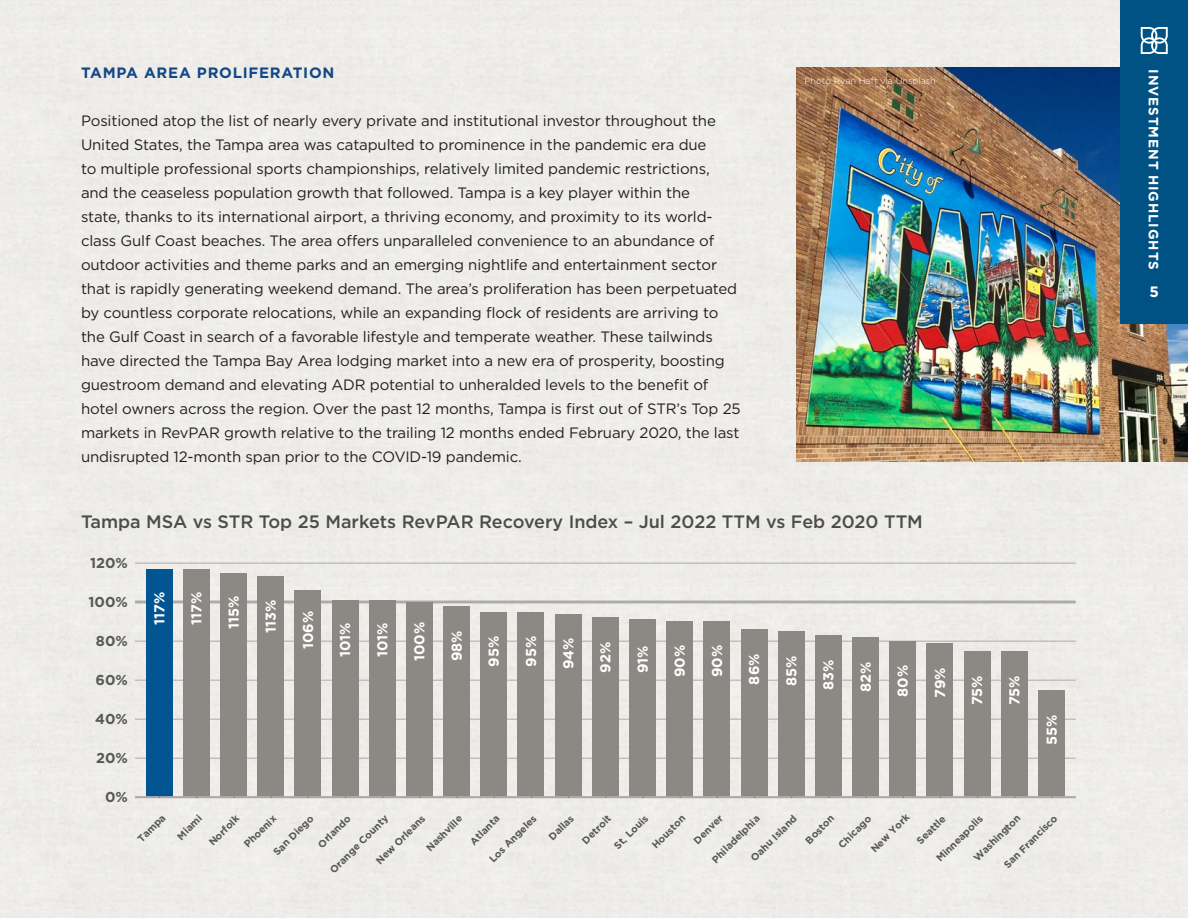
<style>
.page{position:relative;width:1188px;height:918px;background:#eeece9}
.page>*{position:absolute;margin:0;border:0;box-sizing:border-box;transform-origin:0 0}
.t1{font:700 34.5px "Gotham";color:#231f20}
.t2{font:500 18px "Gotham";color:#4b4c4d}
.t3{font:15px/24px "Gotham";letter-spacing:-.01em;color:#231f20}
.t4{font:700 15px "Gotham";letter-spacing:.05em;color:#124886}
.t5{font:700 15px "Gotham";color:#fff}
.t6{font:700 14.4px "Gotham";color:#fff}
.t7{font:700 14.4px "Gotham";color:#57585a}
.t8{font:700 13.5px "Gotham";letter-spacing:.065em;color:#fff}
.t9{font:700 10.05px "Gotham";color:#57585a}
.t10{font:300 9px "Gotham";color:#fff}
</style>
<div class="page">
<hr style="left:135px;top:601px;width:941px;height:2px;background:#ababab">
<hr style="left:135px;top:758px;width:941px;height:1px;background:#ababab">
<hr style="left:135px;top:719px;width:941px;height:1px;background:#ababab">
<hr style="left:135px;top:680px;width:941px;height:1px;background:#ababab">
<hr style="left:135px;top:641px;width:941px;height:1px;background:#ababab">
<hr style="left:135px;top:563px;width:941px;height:1px;background:#ababab">
<div style="left:146px;top:569px;width:26px;height:228px;background:#015591"></div>
<div style="left:183px;top:569px;width:26px;height:228px;background:#8c8984"></div>
<div style="left:221px;top:573px;width:26px;height:224px;background:#8c8984"></div>
<div style="left:258px;top:577px;width:26px;height:220px;background:#8c8984"></div>
<div style="left:295px;top:590px;width:26px;height:207px;background:#8c8984"></div>
<div style="left:332px;top:600px;width:26px;height:197px;background:#8c8984"></div>
<div style="left:369px;top:600px;width:26px;height:197px;background:#8c8984"></div>
<div style="left:406px;top:602px;width:26px;height:195px;background:#8c8984"></div>
<div style="left:444px;top:606px;width:26px;height:191px;background:#8c8984"></div>
<div style="left:481px;top:612px;width:26px;height:185px;background:#8c8984"></div>
<div style="left:518px;top:612px;width:26px;height:185px;background:#8c8984"></div>
<div style="left:555px;top:614px;width:26px;height:183px;background:#8c8984"></div>
<div style="left:592px;top:618px;width:26px;height:179px;background:#8c8984"></div>
<div style="left:630px;top:620px;width:26px;height:177px;background:#8c8984"></div>
<div style="left:667px;top:622px;width:26px;height:175px;background:#8c8984"></div>
<div style="left:704px;top:622px;width:26px;height:175px;background:#8c8984"></div>
<div style="left:741px;top:629px;width:26px;height:168px;background:#8c8984"></div>
<div style="left:778px;top:631px;width:26px;height:166px;background:#8c8984"></div>
<div style="left:815px;top:635px;width:26px;height:162px;background:#8c8984"></div>
<div style="left:853px;top:637px;width:26px;height:160px;background:#8c8984"></div>
<div style="left:890px;top:641px;width:26px;height:156px;background:#8c8984"></div>
<div style="left:927px;top:643px;width:26px;height:154px;background:#8c8984"></div>
<div style="left:964px;top:651px;width:26px;height:146px;background:#8c8984"></div>
<div style="left:1001px;top:651px;width:26px;height:146px;background:#8c8984"></div>
<div style="left:1038px;top:690px;width:27px;height:107px;background:#8c8984"></div>
<hr style="left:135px;top:796px;width:941px;height:2px;background:#ababab">
<img style="left:796px;top:68px;width:392px;height:394px">
<div style="left:1120px;top:0;width:68px;height:324px;background:#005285"></div>
<svg style="left:1141px;top:27px;width:27px;height:27px"></svg>
<p class="t4" style="left:81px;top:63px;width:255px">TAMPA AREA PROLIFERATION</p>
<p class="t3" style="left:81px;top:108px;width:661px">Positioned atop the list of nearly every private and institutional investor throughout the United States, the Tampa area was catapulted to prominence in the pandemic era due<br>to multiple professional sports championships, relatively limited pandemic restrictions, and the ceaseless population growth that followed. Tampa is a key player within the<br>state, thanks to its international airport, a thriving economy, and proximity to its world&shy;class Gulf Coast beaches. The area offers unparalleled convenience to an abundance of outdoor activities and theme parks and an emerging nightlife and entertainment sector that is rapidly generating weekend demand. The area’s proliferation has been perpetuated by countless corporate relocations, while an expanding flock of residents are arriving to the Gulf Coast in search of a favorable lifestyle and temperate weather. These tailwinds have directed the Tampa Bay Area lodging market into a new era of prosperity, boosting guestroom demand and elevating ADR potential to unheralded levels to the benefit of hotel owners across the region. Over the past 12 months, Tampa is first out of STR’s Top 25 markets in RevPAR growth relative to the trailing 12 months ended February 2020, the last undisrupted 12-month span prior to the COVID-19 pandemic.</p>
<h1 class="t1" style="left:96px;top:161px;width:539px">1 Top 25 Recovery Comparison</h1>
<p class="t10" style="left:805px;top:75px;width:133px">Photo Ryan Haft via Unsplash</p>
<p class="t2" style="left:81px;top:510px;width:843px">Tampa MSA vs STR Top 25 Markets RevPAR Recovery Index – Jul 2022 TTM vs Feb 2020 TTM</p>
<p class="t7" style="left:89px;top:514px;width:40px">140%</p>
<p class="t7" style="left:90px;top:553px;width:39px">120%</p>
<p class="t7" style="left:88px;top:592px;width:41px">100%</p>
<p class="t7" style="left:96px;top:631px;width:33px">80%</p>
<p class="t7" style="left:96px;top:670px;width:34px">60%</p>
<p class="t7" style="left:95px;top:709px;width:34px">40%</p>
<p class="t7" style="left:96px;top:748px;width:33px">20%</p>
<p class="t6" style="left:150px;top:625px;width:35px;rotate:-90deg">117%</p>
<p class="t6" style="left:187px;top:625px;width:35px;rotate:-90deg">117%</p>
<p class="t6" style="left:224px;top:629px;width:35px;rotate:-90deg">115%</p>
<p class="t6" style="left:261px;top:633px;width:35px;rotate:-90deg">113%</p>
<p class="t6" style="left:298px;top:649px;width:40px;rotate:-90deg">106%</p>
<p class="t6" style="left:336px;top:657px;width:36px;rotate:-90deg">101%</p>
<p class="t6" style="left:373px;top:657px;width:36px;rotate:-90deg">101%</p>
<p class="t6" style="left:410px;top:661px;width:41px;rotate:-90deg">100%</p>
<p class="t6" style="left:447px;top:661px;width:32px;rotate:-90deg">98%</p>
<p class="t6" style="left:484px;top:667px;width:32px;rotate:-90deg">95%</p>
<p class="t6" style="left:522px;top:667px;width:32px;rotate:-90deg">95%</p>
<p class="t6" style="left:559px;top:669px;width:33px;rotate:-90deg">94%</p>
<p class="t6" style="left:596px;top:673px;width:32px;rotate:-90deg">92%</p>
<p class="t6" style="left:633px;top:673px;width:29px;rotate:-90deg">91%</p>
<p class="t6" style="left:670px;top:677px;width:34px;rotate:-90deg">90%</p>
<p class="t6" style="left:707px;top:677px;width:34px;rotate:-90deg">90%</p>
<p class="t6" style="left:745px;top:685px;width:32px;rotate:-90deg">86%</p>
<p class="t6" style="left:782px;top:686px;width:32px;rotate:-90deg">85%</p>
<p class="t6" style="left:819px;top:690px;width:32px;rotate:-90deg">83%</p>
<p class="t6" style="left:856px;top:692px;width:32px;rotate:-90deg">82%</p>
<p class="t6" style="left:893px;top:697px;width:33px;rotate:-90deg">80%</p>
<p class="t6" style="left:931px;top:698px;width:32px;rotate:-90deg">79%</p>
<p class="t6" style="left:968px;top:705px;width:32px;rotate:-90deg">75%</p>
<p class="t6" style="left:1005px;top:705px;width:32px;rotate:-90deg">75%</p>
<p class="t6" style="left:1042px;top:745px;width:32px;rotate:-90deg">55%</p>
<p class="t7" style="left:105px;top:787px;width:24px">0%</p>
<p class="t9" style="left:748px;top:855px;width:62px;rotate:-45deg">Oahu Island</p>
<p class="t9" style="left:802px;top:837px;width:38px;rotate:-45deg">B oston</p>
<p class="t9" style="left:835px;top:842px;width:43px;rotate:-45deg">Chicago</p>
<p class="t9" style="left:868px;top:846px;width:51px;rotate:-45deg">New Y ork</p>
<p class="t9" style="left:914px;top:837px;width:38px;rotate:-45deg">Seattle</p>
<p class="t9" style="left:135px;top:836px;width:36px;rotate:-45deg">Tampa</p>
<p class="t9" style="left:174px;top:833px;width:32px;rotate:-45deg">Miami</p>
<p class="t9" style="left:206px;top:839px;width:40px;rotate:-45deg">Norfolk</p>
<p class="t9" style="left:241px;top:841px;width:42px;rotate:-45deg">Phoenix</p>
<p class="t9" style="left:486px;top:856px;width:64px;rotate:-45deg">Los A ngeles</p>
<p class="t9" style="left:546px;top:834px;width:32px;rotate:-45deg">Dallas</p>
<p class="t9" style="left:579px;top:838px;width:39px;rotate:-45deg">Detroit</p>
<p class="t9" style="left:611px;top:843px;width:45px;rotate:-45deg">St. Louis</p>
<p class="t9" style="left:649px;top:842px;width:44px;rotate:-45deg">H ouston</p>
<p class="t9" style="left:691px;top:838px;width:38px;rotate:-45deg">Denver</p>
<p class="t9" style="left:971px;top:855px;width:63px;rotate:-45deg">W ashington</p>
<p class="t9" style="left:327px;top:867px;width:78px;rotate:-45deg">Orange County</p>
<p class="t9" style="left:1001px;top:862px;width:72px;rotate:-45deg">San F rancisco</p>
<p class="t9" style="left:373px;top:858px;width:66px;rotate:-45deg">New Orleans</p>
<p class="t9" style="left:423px;top:845px;width:48px;rotate:-45deg">Nashville</p>
<p class="t9" style="left:467px;top:838px;width:39px;rotate:-45deg">A tlanta</p>
<p class="t9" style="left:933px;top:855px;width:62px;rotate:-45deg">Minneapolis</p>
<p class="t9" style="left:270px;top:849px;width:54px;rotate:-45deg">San Diego</p>
<p class="t9" style="left:315px;top:841px;width:43px;rotate:-45deg">Orlando</p>
<p class="t9" style="left:709px;top:857px;width:64px;rotate:-45deg">Philadelphia</p>
<p class="t8" style="left:1163px;top:69px;width:202px;rotate:90deg">INVESTMENT HIGHLIGHTS</p>
<p class="t5" style="left:1150px;top:282px;width:11px">5</p>
</div>
